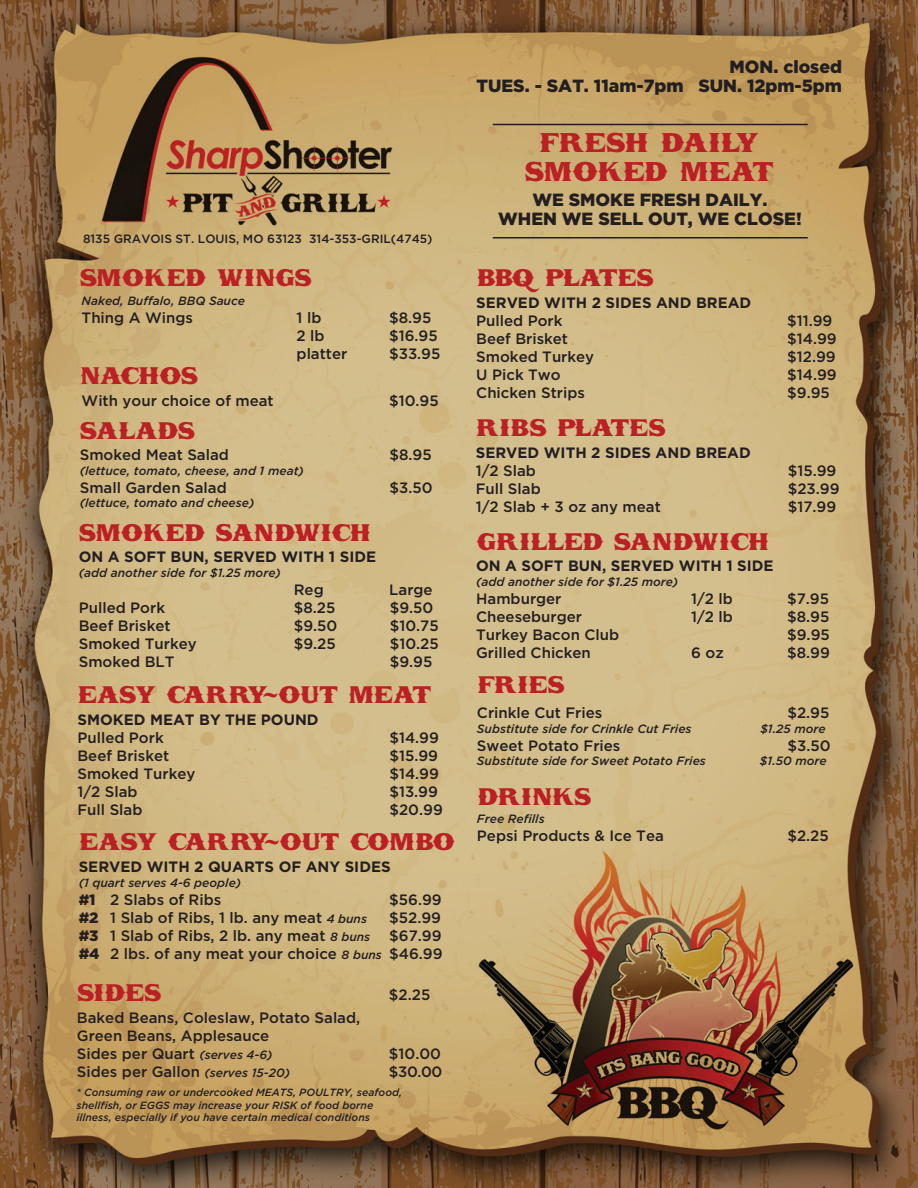
<style>
.page{position:relative;width:918px;height:1188px;background:#fff}
.page>*{position:absolute;margin:0;border:0;box-sizing:border-box;transform-origin:0 0}
.t1{font:23.7px/28.5px "LHF Boston Truckstyle";color:#ba2024;text-align:center}
.t2{font:21px "LHF Boston Truckstyle";color:#ba2024}
.t3{font:21px "LHF Boston Truckstyle";letter-spacing:.02em;color:#ba2024}
.t4{font:900 17.7px/19px "Gotham";color:#231f20;text-align:right}
.t5{font:500 15px/18px "Gotham";color:#231f20}
.t6{font:700 15px "Gotham";color:#231f20}
.t7{font:italic 500 12px "Gotham";color:#231f20}
.t8{font:500 12px "Gotham";color:#231f20}
.t9{font:italic 500 10.5px/12.6px "Gotham";color:#231f20}
.s1{font-weight:900}
.s2{font-style:italic;font-size:12px}
</style>
<div class="page">
<img style="left:0;top:0;width:918px;height:1188px">
<hr style="left:493px;top:237px;width:315px;height:1px;background:#231f20">
<hr style="left:493px;top:124px;width:315px;height:1px;background:#231f20">
<p class="t8" style="left:83px;top:232px;width:351px">8135 GRAVOIS ST. LOUIS, MO 63123 314-353-GRIL(4745)</p>
<h2 class="t2" style="left:80px;top:266px;width:233px">SMOKED WINGS</h2>
<p class="t7" style="left:82px;top:294px;width:165px">Naked, Buffalo, BBQ Sauce</p>
<p class="t5" style="left:82px;top:309px;width:113px">Thing A Wings</p>
<p class="t5" style="left:297px;top:309px;width:26px">1 lb</p>
<p class="t5" style="left:389px;top:309px;width:44px">$8.95</p>
<p class="t5" style="left:297px;top:327px;width:30px">2 lb</p>
<p class="t5" style="left:389px;top:327px;width:50px">$16.95</p>
<p class="t5" style="left:297px;top:345px;width:52px">platter</p>
<p class="t5" style="left:389px;top:345px;width:53px">$33.95</p>
<h2 class="t2" style="left:80px;top:364px;width:119px">NACHOS</h2>
<p class="t5" style="left:82px;top:391px;width:194px">With your choice of meat</p>
<p class="t5" style="left:389px;top:391px;width:51px">$10.95</p>
<h2 class="t2" style="left:81px;top:419px;width:116px">SALADS</h2>
<p class="t5" style="left:80px;top:446px;width:151px">Smoked Meat Salad</p>
<p class="t5" style="left:390px;top:446px;width:44px">$8.95</p>
<p class="t7" style="left:80px;top:464px;width:226px">(lettuce, tomato, cheese, and 1 meat)</p>
<p class="t5" style="left:80px;top:478px;width:148px">Small Garden Salad</p>
<p class="t5" style="left:390px;top:478px;width:45px">$3.50</p>
<p class="t7" style="left:80px;top:496px;width:176px">(lettuce, tomato and cheese)</p>
<h2 class="t2" style="left:80px;top:521px;width:293px">SMOKED SANDWICH</h2>
<p class="t6" style="left:79px;top:548px;width:299px">ON A SOFT BUN, SERVED WITH 1 SIDE</p>
<p class="t7" style="left:79px;top:566px;width:204px">(add another side for $1.25 more)</p>
<p class="t5" style="left:294px;top:580px;width:31px">Reg</p>
<p class="t5" style="left:389px;top:580px;width:45px">Large</p>
<p class="t5" style="left:79px;top:598px;width:88px">Pulled Pork</p>
<p class="t5" style="left:294px;top:598px;width:43px">$8.25</p>
<p class="t5" style="left:390px;top:598px;width:45px">$9.50</p>
<p class="t5" style="left:79px;top:616px;width:93px">Beef Brisket</p>
<p class="t5" style="left:294px;top:616px;width:45px">$9.50</p>
<p class="t5" style="left:390px;top:616px;width:50px">$10.75</p>
<p class="t5" style="left:79px;top:634px;width:119px">Smoked Turkey</p>
<p class="t5" style="left:294px;top:634px;width:44px">$9.25</p>
<p class="t5" style="left:390px;top:634px;width:50px">$10.25</p>
<p class="t5" style="left:79px;top:652px;width:97px">Smoked BLT</p>
<p class="t5" style="left:390px;top:652px;width:44px">$9.95</p>
<h2 class="t2" style="left:78px;top:684px;width:354px">EASY CARRY-OUT MEAT</h2>
<p class="t6" style="left:77px;top:711px;width:243px">SMOKED MEAT BY THE POUND</p>
<p class="t5" style="left:77px;top:729px;width:88px">Pulled Pork</p>
<p class="t5" style="left:389px;top:729px;width:51px">$14.99</p>
<p class="t5" style="left:77px;top:747px;width:93px">Beef Brisket</p>
<p class="t5" style="left:389px;top:747px;width:50px">$15.99</p>
<p class="t5" style="left:77px;top:765px;width:119px">Smoked Turkey</p>
<p class="t5" style="left:389px;top:765px;width:51px">$14.99</p>
<p class="t5" style="left:77px;top:783px;width:62px">1/2 Slab</p>
<p class="t5" style="left:389px;top:783px;width:50px">$13.99</p>
<p class="t5" style="left:77px;top:801px;width:66px">Full Slab</p>
<p class="t5" style="left:389px;top:801px;width:55px">$20.99</p>
<h2 class="t2" style="left:79px;top:831px;width:377px">EASY CARRY-OUT COMBO</h2>
<p class="t6" style="left:79px;top:858px;width:314px">SERVED WITH 2 QUARTS OF ANY SIDES</p>
<p class="t7" style="left:79px;top:876px;width:164px">(1 quart serves 4-6 people)</p>
<p class="t5" style="left:79px;top:890px;width:144px"><span class="s1">#1</span> 2 Slabs of Ribs</p>
<p class="t5" style="left:389px;top:890px;width:54px">$56.99</p>
<p class="t5" style="left:79px;top:908px;width:290px"><span class="s1">#2</span> 1 Slab of Ribs, 1 lb. any meat <span class="s2">4 buns</span></p>
<p class="t5" style="left:389px;top:908px;width:53px">$52.99</p>
<p class="t5" style="left:79px;top:926px;width:293px"><span class="s1">#3</span> 1 Slab of Ribs, 2 lb. any meat <span class="s2">8 buns</span></p>
<p class="t5" style="left:79px;top:926px;width:365px;text-align:right">$67.99<br><span class="s1">#4</span> 2 lbs. of any meat your choice <span class="s2">8 buns</span> $46.99</p>
<h2 class="t2" style="left:78px;top:982px;width:85px">SIDES</h2>
<p class="t5" style="left:389px;top:986px;width:43px">$2.25</p>
<p class="t5" style="left:77px;top:1008px;width:285px">Baked Beans, Coleslaw, Potato Salad,<br>Green Beans, Applesauce<br>Sides per Quart <span class="s2">(serves 4-6)</span></p>
<p class="t5" style="left:389px;top:1044px;width:54px">$10.00</p>
<p class="t5" style="left:77px;top:1062px;width:215px">Sides per Gallon <span class="s2">(serves 15-20)</span></p>
<p class="t5" style="left:389px;top:1062px;width:55px">$30.00</p>
<p class="t9" style="left:76px;top:1086px;width:327px">* Consuming raw or undercooked MEATS, POULTRY, seafood, shellfish, or EGGS may increase your RISK of food borne illness, especially if you have certain medical conditions</p>
<p class="t4" style="left:476px;top:57px;width:367px">MON. closed<br>TUES. - SAT. 11am-7pm SUN. 12pm-5pm</p>
<h1 class="t1" style="left:526px;top:130px;width:249px">FRESH DAILY<br>SMOKED MEAT</h1>
<p class="t4" style="left:498px;top:190px;width:305px;text-align:center">WE SMOKE FRESH DAILY.<br>WHEN WE SELL OUT, WE CLOSE!</p>
<h2 class="t2" style="left:477px;top:267px;width:178px">BBQ PLATES</h2>
<p class="t6" style="left:476px;top:294px;width:277px">SERVED WITH 2 SIDES AND BREAD</p>
<p class="t5" style="left:476px;top:312px;width:88px">Pulled Pork</p>
<p class="t5" style="left:787px;top:312px;width:47px">$11.99</p>
<p class="t5" style="left:476px;top:330px;width:93px">Beef Brisket</p>
<p class="t5" style="left:787px;top:330px;width:51px">$14.99</p>
<p class="t5" style="left:476px;top:348px;width:119px">Smoked Turkey</p>
<p class="t5" style="left:787px;top:348px;width:50px">$12.99</p>
<p class="t5" style="left:476px;top:366px;width:86px">U Pick Two</p>
<p class="t5" style="left:787px;top:366px;width:51px">$14.99</p>
<p class="t5" style="left:476px;top:384px;width:110px">Chicken Strips</p>
<p class="t5" style="left:787px;top:384px;width:44px">$9.95</p>
<h2 class="t3" style="left:477px;top:416px;width:190px">R IBS PLATES</h2>
<p class="t6" style="left:476px;top:444px;width:277px">SERVED WITH 2 SIDES AND BREAD</p>
<p class="t5" style="left:476px;top:461px;width:62px">1/2 Slab</p>
<p class="t5" style="left:788px;top:461px;width:50px">$15.99</p>
<p class="t5" style="left:476px;top:479px;width:66px">Full Slab</p>
<p class="t5" style="left:788px;top:479px;width:53px">$23.99</p>
<p class="t5" style="left:476px;top:497px;width:187px">1/2 Slab + 3 oz any meat</p>
<p class="t5" style="left:788px;top:497px;width:50px">$17.99</p>
<h2 class="t2" style="left:477px;top:530px;width:294px">GR ILLED SANDWICH</h2>
<p class="t6" style="left:476px;top:557px;width:299px">ON A SOFT BUN, SERVED WITH 1 SIDE</p>
<p class="t7" style="left:476px;top:575px;width:204px">(add another side for $1.25 more)</p>
<p class="t5" style="left:476px;top:589px;width:87px">Hamburger</p>
<p class="t5" style="left:691px;top:589px;width:43px">1/2 lb</p>
<p class="t5" style="left:787px;top:589px;width:43px">$7.95</p>
<p class="t5" style="left:476px;top:607px;width:107px">Cheeseburger</p>
<p class="t5" style="left:691px;top:607px;width:43px">1/2 lb</p>
<p class="t5" style="left:787px;top:607px;width:44px">$8.95</p>
<p class="t5" style="left:476px;top:625px;width:145px">Turkey Bacon Club</p>
<p class="t5" style="left:787px;top:625px;width:44px">$9.95</p>
<p class="t5" style="left:476px;top:643px;width:116px">Grilled Chicken</p>
<p class="t5" style="left:691px;top:643px;width:34px">6 oz</p>
<p class="t5" style="left:787px;top:643px;width:44px">$8.99</p>
<h2 class="t2" style="left:478px;top:674px;width:88px">FR IES</h2>
<p class="t5" style="left:477px;top:704px;width:127px">Crinkle Cut Fries</p>
<p class="t5" style="left:787px;top:704px;width:44px">$2.95</p>
<p class="t7" style="left:477px;top:722px;width:216px">Substitute side for Crinkle Cut Fries</p>
<p class="t7" style="left:760px;top:722px;width:67px">$1.25 more</p>
<p class="t5" style="left:477px;top:736px;width:145px">Sweet Potato Fries</p>
<p class="t5" style="left:787px;top:736px;width:45px">$3.50</p>
<p class="t7" style="left:477px;top:754px;width:230px">Substitute side for Sweet Potato Fries</p>
<p class="t7" style="left:760px;top:754px;width:68px">$1.50 more</p>
<h2 class="t2" style="left:478px;top:785px;width:115px">DR INKS</h2>
<p class="t7" style="left:477px;top:812px;width:69px">Free Refills</p>
<p class="t5" style="left:477px;top:826px;width:188px">Pepsi Products &amp; Ice Tea</p>
<p class="t5" style="left:787px;top:826px;width:43px">$2.25</p>
</div>
